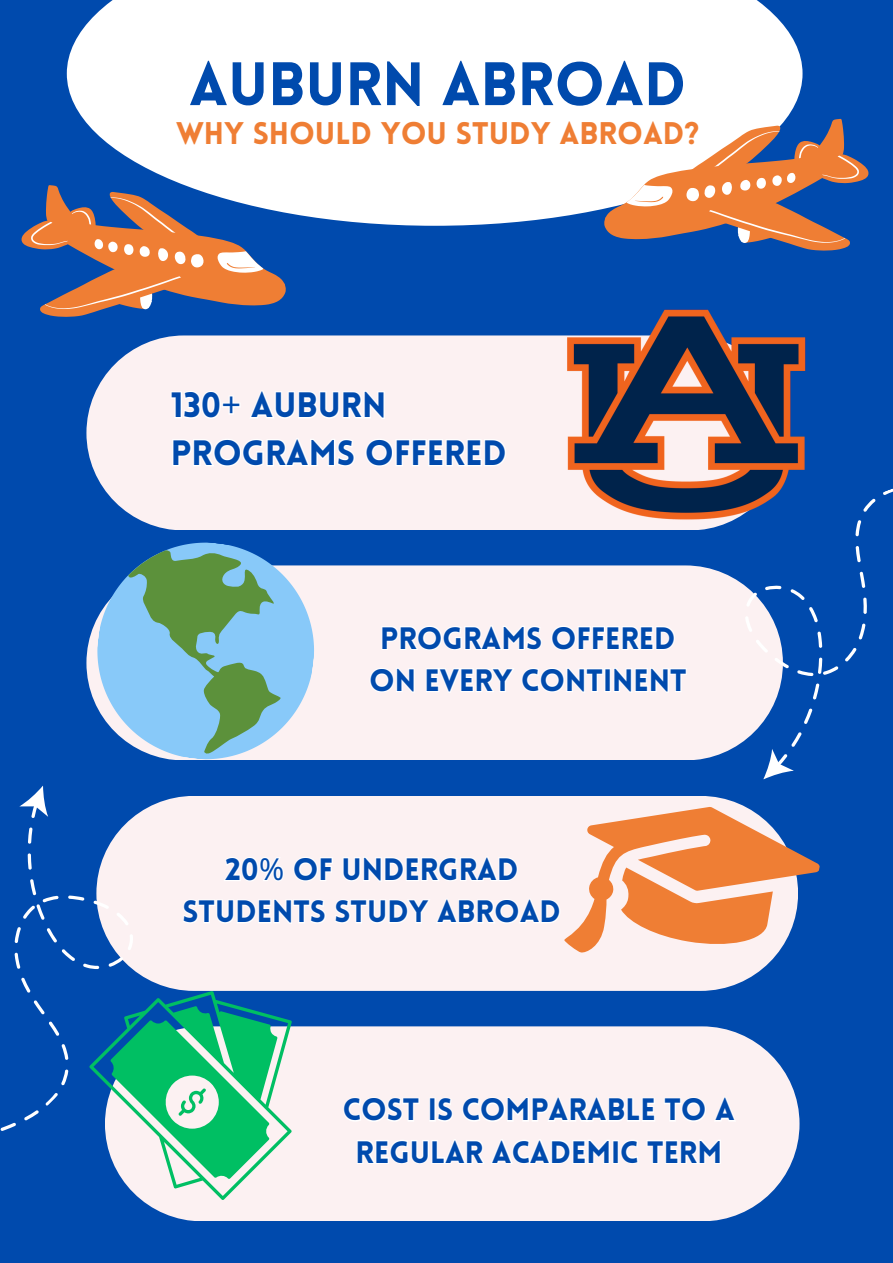
<style>
.page{position:relative;width:893px;height:1263px;background:#004aad}
.page>*{position:absolute;margin:0;border:0;box-sizing:border-box;transform-origin:0 0}
.t1{font:900 59.85px "Lovelo";color:#004aad}
.t2{font:900 34.42px/47.8px "Lovelo";color:#004aad}
.t3{font:900 30.6px "Lovelo";color:#ef7e34}
.t4{font:900 30.3px/42.2px "Lovelo";color:#004aad;text-align:center}
.s1{font-family:"Noto Sans";font-weight:400}
</style>
<div class="page">
<div style="left:86px;top:335px;width:701px;height:195px;background:#fcf1f2;border-radius:97px"></div>
<div style="left:96px;top:796px;width:702px;height:195px;background:#fcf1f2;border-radius:97px"></div>
<div style="left:86px;top:565px;width:697px;height:195px;background:#fcf1f2;border-radius:97px"></div>
<div style="left:105px;top:1026px;width:694px;height:195px;background:#fcf1f2;border-radius:97px"></div>
<div style="left:67px;top:0;width:735px;height:226px;background:#fff"></div>
<svg style="left:22px;top:185px;width:265px;height:132px"></svg>
<svg style="left:701px;top:488px;width:192px;height:272px"></svg>
<svg style="left:754px;top:744px;width:40px;height:36px"></svg>
<svg style="left:0;top:801px;width:194px;height:420px"></svg>
<svg style="left:19px;top:785px;width:42px;height:41px"></svg>
<svg style="left:603px;top:119px;width:265px;height:132px"></svg>
<svg style="left:89px;top:991px;width:203px;height:209px"></svg>
<svg style="left:564px;top:796px;width:256px;height:193px"></svg>
<svg style="left:86px;top:565px;width:241px;height:158px"></svg>
<svg style="left:107px;top:542px;width:193px;height:218px"></svg>
<img style="left:566px;top:309px;width:240px;height:212px">
<svg style="left:171px;top:391px;width:69px;height:28px"></svg>
<svg style="left:250px;top:391px;width:135px;height:28px"></svg>
<svg style="left:173px;top:439px;width:333px;height:27px"></svg>
<svg style="left:382px;top:626px;width:293px;height:24px"></svg>
<svg style="left:370px;top:668px;width:317px;height:24px"></svg>
<svg style="left:224px;top:857px;width:60px;height:24px"></svg>
<svg style="left:294px;top:857px;width:224px;height:24px"></svg>
<svg style="left:181px;top:897px;width:379px;height:28px"></svg>
<svg style="left:343px;top:1097px;width:392px;height:25px"></svg>
<svg style="left:357px;top:1139px;width:364px;height:25px"></svg>
<h1 class="t1" style="left:189px;top:60px;width:499px">AUBURN ABROAD</h1>
<p class="t3" style="left:176px;top:121px;width:524px">WHY SHOULD YOU STUDY ABROAD?</p>
<p class="t2" style="left:171px;top:385px;width:337px">130<span class="s1">+</span> AUBURN<br>PROGRAMS OFFERED</p>
<p class="t4" style="left:369px;top:620px;width:319px">PROGRAMS OFFERED<br>ON EVERY CONTINENT</p>
<h2 class="t4" style="left:182px;top:851px;width:380px">20<span class="s1">%</span> OF UNDERGRAD<br>STUDENTS STUDY ABROAD</h2>
<p class="t4" style="left:343px;top:1092px;width:393px">COST IS COMPARABLE TO A<br>REGULAR ACADEMIC TERM</p>
</div>
